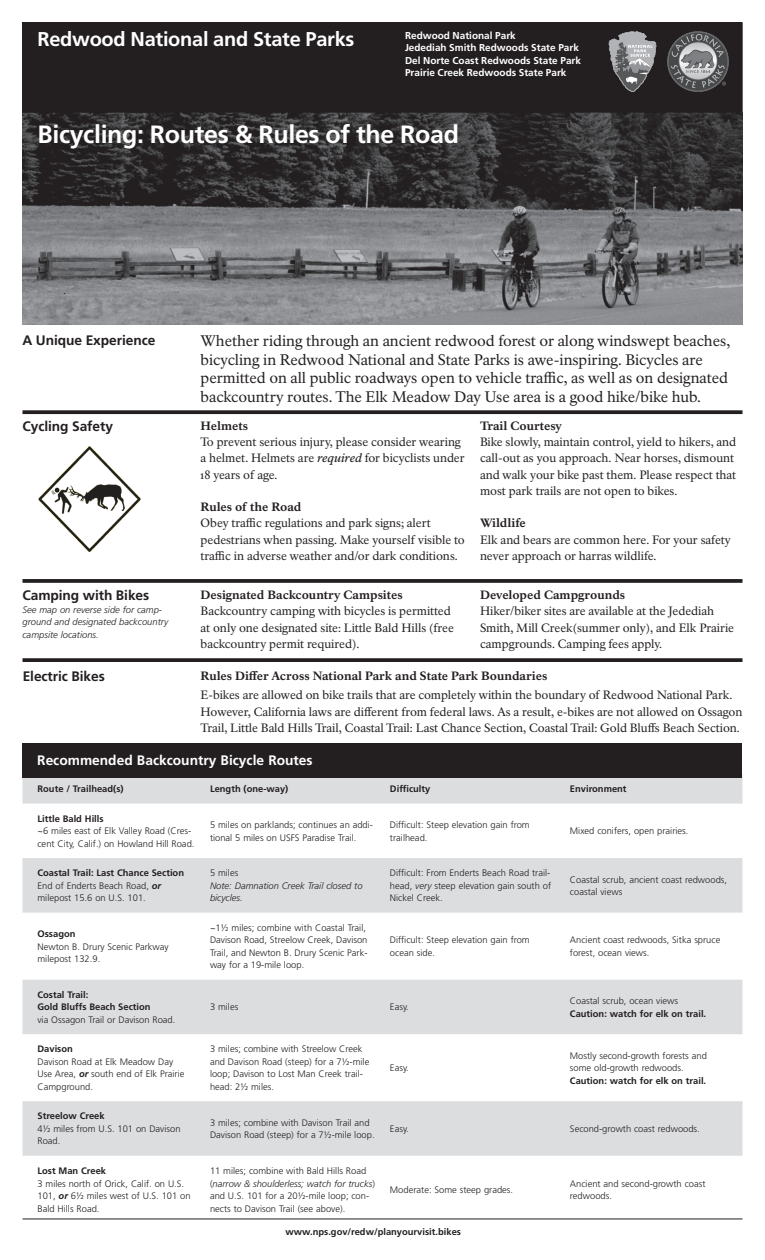
<style>
.page{position:relative;width:765px;height:1260px;background:#fff}
.page>*{position:absolute;margin:0;border:0;box-sizing:border-box;transform-origin:0 0}
.Site_Bulletin_Title{font:700 25px "Frutiger LT Std";letter-spacing:-.015em;color:#fff}
.Black-band_site_name{font:700 20px "Frutiger LT Std";letter-spacing:-.015em;color:#fff}
.Introduction-text{font:15px/18.8px "NPS Rawlinson OT Old";letter-spacing:-.005em;color:#231f20}
.Head-A{font:700 13.75px "Frutiger LT Std";letter-spacing:-.005em;color:#231f20}
.t1{font:700 13.75px "Frutiger LT Std";color:#fff}
.Text{font:11.88px/16.2px "NPS Rawlinson OT Old";color:#231f20}
.Text-2{font:800 11.88px "NPS Rawlinson OT Old";color:#231f20}
.Black-band__DOI_NPS{font:700 10px/12.5px "Frutiger LT Std";color:#fff}
.t2{font:300 9.38px/12.5px "Frutiger LT Std";color:#231f20}
.t3{font:700 9.38px/12.5px "Frutiger LT Std";color:#231f20}
.Text-3{font:italic 300 9.38px/12.5px "Frutiger LT Std";color:#231f20}
.s1{font-weight:800}
.s2{font-family:"NPS Rawlinson OT Old Med Itali"}
.s3{font-weight:700}
.s4{font-weight:700;font-style:italic}
.s5{font-style:italic}
</style>
<div class="page">
<img style="left:22px;top:112px;width:720px;height:212px">
<svg style="left:22px;top:778px;width:720px;height:378px"></svg>
<div style="left:22px;top:743px;width:720px;height:35px;background:#231f20"></div>
<div style="left:23px;top:23px;width:719px;height:89px;background:#231f20"></div>
<div style="left:22px;top:22px;width:720px;height:90px;border:1px solid #231f20"></div>
<svg style="left:609px;top:31px;width:47px;height:61px"></svg>
<img style="left:667px;top:31px;width:61px;height:61px">
<svg style="left:22px;top:410px;width:720px;height:4px;background:#343031"></svg>
<svg style="left:22px;top:579px;width:720px;height:4px;background:#302c2d"></svg>
<img style="left:38px;top:447px;width:103px;height:105px">
<svg style="left:22px;top:658px;width:720px;height:4px;background:#302c2d"></svg>
<hr style="left:22px;top:1219px;width:720px;height:1px;background:#231f20">
<p class="Black-band_site_name" style="left:38px;top:28px;width:318px">Redwood National and State Parks</p>
<p class="Black-band__DOI_NPS" style="left:405px;top:29px;width:178px">Redwood National Park<br>Jedediah Smith Redwoods State Park<br>Del Norte Coast Redwoods State Park<br>Prairie Creek Redwoods State Park</p>
<p class="Site_Bulletin_Title" style="left:38px;top:119px;width:423px">Bicycling: Routes &amp; Rules of the Road</p>
<p class="Head-A" style="left:22px;top:332px;width:134px">A Unique Experience</p>
<p class="Introduction-text" style="left:201px;top:332px;width:531px">Whether riding through an ancient redwood forest or along windswept beaches, bicycling in Redwood National and State Parks is awe-inspiring. Bicycles are permitted on all public roadways open to vehicle traffic, as well as on designated backcountry routes. The Elk Meadow Day Use area is a good hike/bike hub.</p>
<p class="Head-A" style="left:22px;top:419px;width:92px">Cycling Safety</p>
<p class="Text" style="left:201px;top:418px;width:266px"><span class="s1">Helmets<br></span>To prevent serious injury, please consider wearing a helmet. Helmets are <span class="s2">required</span> for bicyclists under<br>18 years of age.</p>
<p class="Text" style="left:201px;top:499px;width:266px"><span class="s1">Rules of the Road<br></span>Obey traffic regulations and park signs; alert pedestrians when passing. Make yourself visible to traffic in adverse weather and/or dark conditions.</p>
<p class="Text-2" style="left:480px;top:419px;width:84px">Trail Courtesy</p>
<p class="Text" style="left:480px;top:434px;width:258px">Bike slowly, maintain control, yield to hikers, and call-out as you approach. Near horses, dismount and walk your bike past them. Please respect that most park trails are not open to bikes.</p>
<p class="Text-2" style="left:480px;top:516px;width:47px">Wildlife</p>
<p class="Text" style="left:480px;top:532px;width:252px">Elk and bears are common here. For your safety never approach or harras wildlife.</p>
<p class="Head-A" style="left:22px;top:588px;width:128px">Camping with Bikes</p>
<p class="Text-3" style="left:22px;top:604px;width:147px">See map on reverse side for camp&shy;ground and designated backcountry campsite locations.</p>
<p class="Text" style="left:201px;top:587px;width:255px"><span class="s1">Designated Backcountry Campsites </span>Backcountry camping with bicycles is permitted at only one designated site: Little Bald Hills (free backcountry permit required).</p>
<p class="Text-2" style="left:480px;top:588px;width:147px">Developed Campgrounds</p>
<p class="Text" style="left:480px;top:603px;width:256px">Hiker/biker sites are available at the Jedediah<br>Smith, Mill Creek(summer only), and Elk Prairie campgrounds. Camping fees apply.</p>
<p class="Head-A" style="left:23px;top:669px;width:84px">Electric Bikes</p>
<p class="Text-2" style="left:201px;top:669px;width:348px">Rules Differ Across National Park and State Park Boundaries</p>
<p class="Text" style="left:201px;top:687px;width:543px">E-bikes are allowed on bike trails that are completely within the boundary of Redwood National Park.<br>However, California laws are different from federal laws. As a result, e-bikes are not allowed on Ossagon<br>Trail, Little Bald Hills Trail, Coastal Trail: Last Chance Section, Coastal Trail: Gold Bluffs Beach Section.</p>
<p class="t1" style="left:37px;top:752px;width:277px">Recommended Backcountry Bicycle Routes</p>
<p class="t3" style="left:38px;top:783px;width:88px">Route / Trailhead(s)</p>
<p class="t3" style="left:210px;top:783px;width:80px">Length (one-way)</p>
<p class="t3" style="left:390px;top:783px;width:42px">Difficulty</p>
<p class="t3" style="left:570px;top:783px;width:58px">Environment</p>
<p class="t3" style="left:38px;top:812px;width:68px">Little Bald Hills</p>
<p class="t2" style="left:38px;top:825px;width:159px">~6 miles east of Elk Valley Road (Cres&shy;cent City, Calif.) on Howland Hill Road.</p>
<p class="t2" style="left:210px;top:819px;width:165px">5 miles on parklands; continues an addi&shy;tional 5 miles on USFS Paradise Trail.</p>
<p class="t2" style="left:390px;top:819px;width:141px">Difficult: Steep elevation gain from trailhead.</p>
<p class="t2" style="left:570px;top:825px;width:120px">Mixed conifers, open prairies.</p>
<p class="t2" style="left:38px;top:867px;width:148px"><span class="s3">Coastal Trail: Last Chance Section<br></span>End of Enderts Beach Road, <span class="s4">or </span>milepost 15.6 on U.S. 101.</p>
<p class="t2" style="left:210px;top:867px;width:30px">5 miles</p>
<p class="t2" style="left:390px;top:867px;width:163px;text-align:justify">Difficult: From Enderts Beach Road trail&shy;head, <span class="s5">very</span> steep elevation gain south of Nickel Creek.</p>
<p class="t2" style="left:570px;top:873px;width:159px">Coastal scrub, ancient coast redwoods, coastal views</p>
<p class="Text-3" style="left:210px;top:879px;width:154px">Note: Damnation Creek Trail closed to bicycles.</p>
<p class="t3" style="left:38px;top:928px;width:40px">Ossagon</p>
<p class="t2" style="left:38px;top:940px;width:133px">Newton B. Drury Scenic Parkway milepost 132.9.</p>
<p class="t3" style="left:38px;top:988px;width:115px">Costal Trail:<br>Gold Bluffs Beach Section</p>
<p class="t2" style="left:38px;top:1014px;width:139px">via Ossagon Trail or Davison Road.</p>
<p class="t3" style="left:38px;top:1043px;width:37px">Davison</p>
<p class="t2" style="left:38px;top:1056px;width:149px">Davison Road at Elk Meadow Day<br>Use Area, <span class="s4">or</span> south end of Elk Prairie<br>Campground.</p>
<p class="t2" style="left:210px;top:922px;width:159px">~11/2 miles; combine with Coastal Trail, Davison Road, Streelow Creek, Davison Trail, and Newton B. Drury Scenic Park&shy;way for a 19-mile loop.</p>
<p class="t2" style="left:390px;top:934px;width:141px">Difficult: Steep elevation gain from ocean side.</p>
<p class="t2" style="left:570px;top:934px;width:152px">Ancient coast redwoods, Sitka spruce forest, ocean views.</p>
<p class="t2" style="left:210px;top:1001px;width:30px">3 miles</p>
<p class="t2" style="left:390px;top:1001px;width:20px">Easy.</p>
<p class="t2" style="left:210px;top:1043px;width:161px">3 miles; combine with Streelow Creek and Davison Road (steep) for a 71/2-mile loop; Davison to Lost Man Creek trail&shy;head: 21/2 miles.</p>
<p class="t2" style="left:390px;top:1062px;width:20px">Easy.</p>
<p class="t2" style="left:570px;top:995px;width:110px">Coastal scrub, ocean views</p>
<p class="t3" style="left:570px;top:1007px;width:138px">Caution: watch for elk on trail.</p>
<p class="t2" style="left:570px;top:1049px;width:138px">Mostly second-growth forests and some old-growth redwoods.</p>
<p class="t3" style="left:570px;top:1074px;width:138px">Caution: watch for elk on trail.</p>
<p class="t3" style="left:38px;top:1110px;width:69px">Streelow Creek</p>
<p class="t2" style="left:38px;top:1123px;width:145px">41/2 miles from U.S. 101 on Davison<br>Road.</p>
<p class="t2" style="left:210px;top:1116px;width:166px">3 miles; combine with Davison Trail and<br>Davison Road (steep) for a 71/2-mile loop.</p>
<p class="t2" style="left:390px;top:1123px;width:20px">Easy.</p>
<p class="t2" style="left:570px;top:1123px;width:131px">Second-growth coast redwoods.</p>
<p class="t3" style="left:38px;top:1165px;width:70px">Lost Man Creek</p>
<p class="t2" style="left:38px;top:1177px;width:155px">3 miles north of Orick, Calif. on U.S.<br>101, <span class="s4">or</span> 61/2 miles west of U.S. 101 on<br>Bald Hills Road.</p>
<p class="t2" style="left:210px;top:1165px;width:166px">11 miles; combine with Bald Hills Road (<span class="s5">narrow &amp; shoulderless; watch for trucks</span>) and U.S. 101 for a 201/2-mile loop; con&shy;nects to Davison Trail (see above).</p>
<p class="t2" style="left:390px;top:1183px;width:125px">Moderate: Some steep grades.</p>
<p class="t2" style="left:570px;top:1177px;width:137px">Ancient and second-growth coast redwoods.</p>
<p class="t3" style="left:286px;top:1225px;width:177px">www.nps.gov/redw/planyourvisit.bikes</p>
</div>
